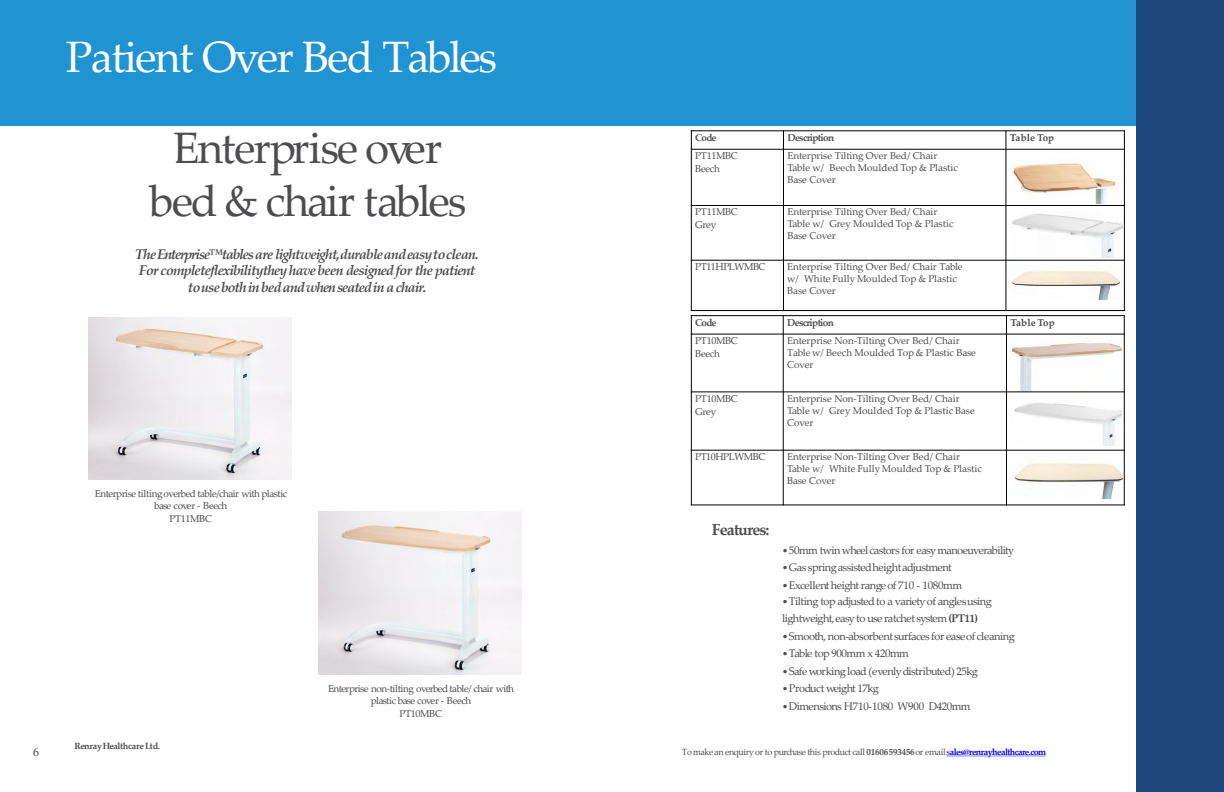
<style>
.page{position:relative;width:1224px;height:792px;background:#fff}
.page>*{position:absolute;margin:0;border:0;box-sizing:border-box;transform-origin:0 0}
.t1{font:44px/52.8px "Palatino Linotype";letter-spacing:-.05em;color:#4d4d4f;text-align:center}
.t2{font:44px "Palatino Linotype";letter-spacing:-.045em;color:#fff}
.t3{font:700 16px "Palatino Linotype";letter-spacing:-.06em;color:#4d4d4f}
.t4{font:italic 700 14px/16.8px "Palatino Linotype";letter-spacing:-.06em;color:#4d4d4f;text-align:center}
.t5{font:12px "Palatino Linotype";color:#4d4d4f}
.t6{font:11px "Palatino Linotype";letter-spacing:-.05em;color:#4d4d4f}
.t7{font:10px/12px "Palatino Linotype";letter-spacing:-.015em;color:#4d4d4f}
.t8{font:10px/12px "Palatino Linotype";letter-spacing:-.055em;color:#4d4d4f;text-align:center}
.t9{font:10px/12px "Palatino Linotype";letter-spacing:-.05em;color:#4d4d4f;text-align:center}
.t10{font:700 10px "Palatino Linotype";letter-spacing:-.07em;color:#4d4d4f}
.t11{font:10px "Palatino Linotype";letter-spacing:-.045em;color:#4d4d4f}
.t12{font:700 10px "Palatino Linotype";letter-spacing:-.005em;color:#4d4d4f}
.t13{font:9px "Palatino Linotype";letter-spacing:-.045em;color:#4d4d4f}
.t14{font:700 9px "Palatino Linotype";letter-spacing:-.035em;color:#4d4d4f}
.s1{font-size:10px}
.s2{font-weight:700}
.s3{color:#00f}
.s4{font-weight:700;color:#00f}
</style>
<div class="page">
<svg style="left:947px;top:756px;width:99px;height:1px"></svg>
<img style="left:319px;top:512px;width:203px;height:162px">
<img style="left:89px;top:317px;width:203px;height:163px">
<div style="left:0;top:0;width:1136px;height:126px;background:#2093d2"></div>
<div style="left:1136px;top:0;width:88px;height:792px;background:#1d467d"></div>
<hr style="left:783px;top:315px;width:1px;height:190px;background:#000">
<hr style="left:1006px;top:315px;width:1px;height:190px;background:#000">
<hr style="left:691px;top:334px;width:434px;height:1px;background:#000">
<hr style="left:691px;top:391px;width:434px;height:1px;background:#000">
<hr style="left:691px;top:450px;width:434px;height:1px;background:#000">
<hr style="left:691px;top:315px;width:1px;height:190px;background:#000">
<hr style="left:1124px;top:315px;width:1px;height:190px;background:#000">
<hr style="left:691px;top:315px;width:434px;height:1px;background:#000">
<hr style="left:691px;top:504px;width:434px;height:1px;background:#000">
<hr style="left:783px;top:130px;width:1px;height:181px;background:#000">
<hr style="left:1005px;top:130px;width:1px;height:181px;background:#000">
<hr style="left:691px;top:149px;width:434px;height:1px;background:#000">
<hr style="left:691px;top:205px;width:434px;height:1px;background:#000">
<hr style="left:691px;top:260px;width:434px;height:1px;background:#000">
<hr style="left:691px;top:130px;width:1px;height:181px;background:#000">
<hr style="left:1124px;top:130px;width:1px;height:181px;background:#000">
<hr style="left:691px;top:130px;width:434px;height:1px;background:#000">
<hr style="left:691px;top:310px;width:434px;height:1px;background:#000">
<img style="left:1011px;top:163px;width:106px;height:40px">
<img style="left:1012px;top:213px;width:111px;height:45px">
<img style="left:1011px;top:271px;width:110px;height:29px">
<img style="left:1011px;top:342px;width:111px;height:49px">
<img style="left:1014px;top:403px;width:108px;height:43px">
<img style="left:1014px;top:463px;width:109px;height:35px">
<h2 class="t2" style="left:66px;top:26px;width:433px">Patient Over Bed Tables</h2>
<p class="t1" style="left:149px;top:120px;width:319px">Enterprise over bed &amp; chair tables</p>
<p class="t4" style="left:135px;top:245px;width:345px">TheEnterprise™tablesare lightweight,durableandeasytoclean.<br>For completeflexibilitythey have been designed for the patient tousebothinbedandwhenseatedin a chair.</p>
<p class="t9" style="left:95px;top:487px;width:194px">Enterprise tiltingoverbed table/chair with plastic base cover - Beech</p>
<p class="t7" style="left:169px;top:512px;width:44px">PT11MBC</p>
<p class="t5" style="left:33px;top:744px;width:7px">6</p>
<p class="t14" style="left:74px;top:739px;width:87px">RenrayHealthcare Ltd.</p>
<p class="t8" style="left:328px;top:682px;width:188px">Enterprise non-tilting overbed table/ chair with plastic base cover - Beech</p>
<p class="t7" style="left:399px;top:707px;width:44px">PT10MBC</p>
<p class="t10" style="left:695px;top:130px;width:23px">Code</p>
<p class="t10" style="left:787px;top:130px;width:48px">Description</p>
<p class="t12" style="left:1010px;top:130px;width:46px">Table Top</p>
<p class="t7" style="left:695px;top:149px;width:44px">PT11MBC</p>
<p class="t7" style="left:695px;top:162px;width:26px">Beech</p>
<p class="t7" style="left:787px;top:149px;width:172px">Enterprise Tilting Over Bed/ Chair<br>Table w/ Beech Moulded Top &amp; Plastic<br>Base Cover</p>
<p class="t7" style="left:695px;top:206px;width:44px">PT11MBC</p>
<p class="t7" style="left:695px;top:219px;width:23px">Grey</p>
<p class="t7" style="left:787px;top:206px;width:168px">Enterprise Tilting Over Bed/ Chair<br>Table w/ Grey Moulded Top &amp; Plastic<br>Base Cover</p>
<p class="t11" style="left:695px;top:260px;width:72px">PT11HPLWMBC</p>
<p class="t7" style="left:787px;top:260px;width:177px">Enterprise Tilting Over Bed/ Chair Table w/ White Fully Moulded Top &amp; Plastic<br>Base Cover</p>
<p class="t10" style="left:695px;top:315px;width:23px">Code</p>
<p class="t10" style="left:787px;top:315px;width:48px">Description</p>
<p class="t12" style="left:1010px;top:315px;width:46px">Table Top</p>
<p class="t7" style="left:695px;top:334px;width:44px">PT10MBC</p>
<p class="t7" style="left:695px;top:347px;width:26px">Beech</p>
<p class="t7" style="left:787px;top:334px;width:190px">Enterprise Non-Tilting Over Bed/ Chair<br>Table w/ Beech Moulded Top &amp; Plastic Base<br>Cover</p>
<p class="t7" style="left:695px;top:392px;width:44px">PT10MBC</p>
<p class="t7" style="left:695px;top:405px;width:23px">Grey</p>
<p class="t7" style="left:787px;top:392px;width:189px">Enterprise Non-Tilting Over Bed/ Chair<br>Table w/ Grey Moulded Top &amp; Plastic Base<br>Cover</p>
<p class="t11" style="left:695px;top:450px;width:72px">PT10HPLWMBC</p>
<p class="t7" style="left:787px;top:450px;width:196px">Enterprise Non-Tilting Over Bed/ Chair<br>Table w/ White Fully Moulded Top &amp; Plastic<br>Base Cover</p>
<p class="t3" style="left:712px;top:518px;width:59px">Features:</p>
<p class="t6" style="left:782px;top:543px;width:234px"><span class="s1">•</span>50mm twin wheelcastors for easymanoeuverability</p>
<p class="t6" style="left:782px;top:560px;width:171px"><span class="s1">•</span>Gas springassistedheightadjustment</p>
<p class="t6" style="left:782px;top:577px;width:182px"><span class="s1">•</span>Excellent height rangeof 710 - 1080mm</p>
<p class="t6" style="left:782px;top:593px;width:211px"><span class="s1">•</span>Tilting top adjusted to a variety of anglesusing</p>
<p class="t6" style="left:782px;top:610px;width:198px">lightweight,easyto use ratchet system<span class="s2">(PT11)</span></p>
<p class="t6" style="left:782px;top:629px;width:234px"><span class="s1">•</span>Smooth, non-absorbentsurfaces for easeof cleaning</p>
<p class="t6" style="left:782px;top:646px;width:128px"><span class="s1">•</span>Table top 900mm x 420mm</p>
<p class="t6" style="left:782px;top:663px;width:197px"><span class="s1">•</span>Safe workingload (evenlydistributed) 25kg</p>
<p class="t6" style="left:782px;top:680px;width:98px"><span class="s1">•</span>Product weight 17kg</p>
<p class="t6" style="left:782px;top:698px;width:190px"><span class="s1">•</span>Dimensions H710-1080 W900 D420mm</p>
<p class="t13" style="left:682px;top:745px;width:366px">To makean enquiry or to purchase this product call <span class="s2">01606593456</span>or email<span class="s3">s</span><span class="s4">ales@renrayhealthcare.com</span></p>
</div>
